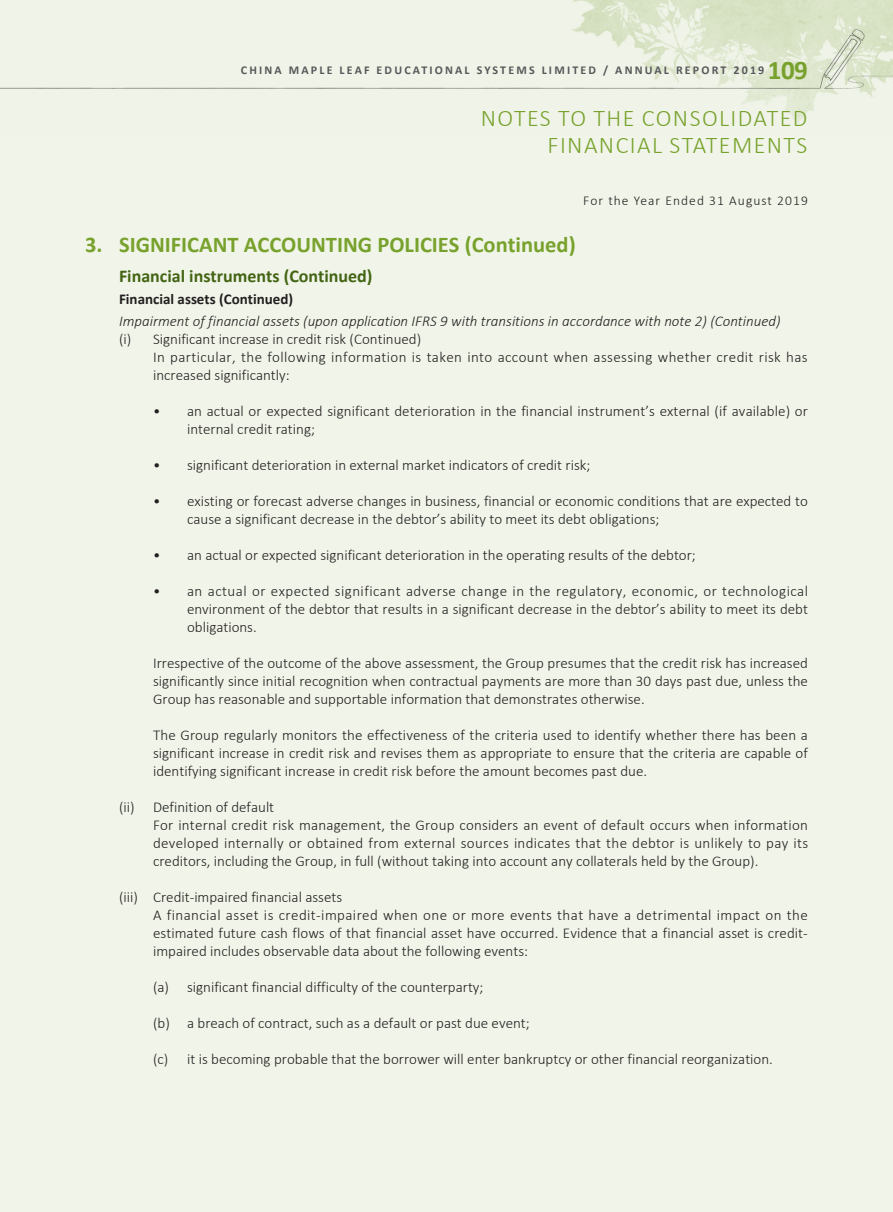
<style>
.page{position:relative;width:893px;height:1212px;background:#f1f5e9}
.page>*{position:absolute;margin:0;border:0;box-sizing:border-box;transform-origin:0 0}
.t1{font:700 27px "Calibri";color:#78a22d}
.t2{font:300 24px/27px "Calibri";letter-spacing:.06em;color:#78a22d;text-align:right}
.t3{font:700 22.5px "Calibri";color:#78a22d}
.t4{font:700 18px "Calibri";color:#436413}
.t5{font:300 15px/18px "Calibri";color:#231f20}
.t6{font:300 15px/18px "Calibri";letter-spacing:.025em;color:#231f20}
.t7{font:italic 300 15px "Calibri";color:#231f20}
.t8{font:700 15px "Calibri";color:#231f20}
.t9{font:300 13.5px "Calibri";letter-spacing:.08em;color:#231f20}
.t10{font:700 12px "Calibri";letter-spacing:.18em;color:#57585a}
</style>
<div class="page">
<img style="left:0;top:0;width:893px;height:123px">
<p class="t10" style="left:241px;top:61px;width:525px">CHINA MAPLE LEAF EDUCATIONAL SYSTEMS LIMITED / ANNUAL REPORT 2019</p>
<h1 class="t1" style="left:768px;top:51px;width:41px">109</h1>
<h2 class="t2" style="left:481px;top:105px;width:328px">NOTES TO THE CONSOLIDATED<br>FINANCIAL STATEMENTS</h2>
<p class="t9" style="left:583px;top:193px;width:226px">For the Year Ended 31 August 2019</p>
<h3 class="t3" style="left:85px;top:229px;width:492px">3. SIGNIFICANT ACCOUNTING POLICIES (Continued)</h3>
<p class="t4" style="left:119px;top:263px;width:255px">Financial instruments (Continued)</p>
<p class="t8" style="left:119px;top:288px;width:176px">Financial assets (Continued)</p>
<p class="t7" style="left:119px;top:312px;width:663px">Impairment of financial assets (upon application IFRS 9 with transitions in accordance with note 2) (Continued)</p>
<p class="t6" style="left:153px;top:330px;width:656px;text-indent:-34px">(i) Significant increase in credit risk (Continued)<br>In particular, the following information is taken into account when assessing whether credit risk has increased significantly:</p>
<p class="t5" style="left:187px;top:402px;width:622px;text-indent:-34px">• an actual or expected significant deterioration in the financial instrument’s external (if available) or internal credit rating;</p>
<p class="t5" style="left:153px;top:456px;width:439px">• significant deterioration in external market indicators of credit risk;</p>
<p class="t5" style="left:187px;top:492px;width:622px;text-indent:-34px">• existing or forecast adverse changes in business, financial or economic conditions that are expected to cause a significant decrease in the debtor’s ability to meet its debt obligations;</p>
<p class="t5" style="left:153px;top:546px;width:544px">• an actual or expected significant deterioration in the operating results of the debtor;</p>
<p class="t5" style="left:187px;top:582px;width:622px;text-align:justify;text-indent:-34px">• an actual or expected significant adverse change in the regulatory, economic, or technological environment of the debtor that results in a significant decrease in the debtor’s ability to meet its debt obligations.</p>
<p class="t5" style="left:153px;top:654px;width:656px;text-align:justify">Irrespective of the outcome of the above assessment, the Group presumes that the credit risk has increased significantly since initial recognition when contractual payments are more than 30 days past due, unless the Group has reasonable and supportable information that demonstrates otherwise.</p>
<p class="t5" style="left:153px;top:726px;width:656px;text-align:justify">The Group regularly monitors the effectiveness of the criteria used to identify whether there has been a significant increase in credit risk and revises them as appropriate to ensure that the criteria are capable of identifying significant increase in credit risk before the amount becomes past due.</p>
<p class="t5" style="left:153px;top:798px;width:657px;text-indent:-34px">(ii) Definition of default<br>For internal credit risk management, the Group considers an event of default occurs when information developed internally or obtained from external sources indicates that the debtor is unlikely to pay its creditors, including the Group, in full (without taking into account any collaterals held by the Group).</p>
<p class="t5" style="left:153px;top:888px;width:656px;text-indent:-34px">(iii) Credit-impaired financial assets<br>A financial asset is credit-impaired when one or more events that have a detrimental impact on the estimated future cash flows of that financial asset have occurred. Evidence that a financial asset is credit&shy;impaired includes observable data about the following events:</p>
<p class="t5" style="left:153px;top:978px;width:332px">(a) significant financial difficulty of the counterparty;</p>
<p class="t5" style="left:153px;top:1014px;width:378px">(b) a breach of contract, such as a default or past due event;</p>
<p class="t5" style="left:153px;top:1050px;width:621px">(c) it is becoming probable that the borrower will enter bankruptcy or other financial reorganization.</p>
</div>
